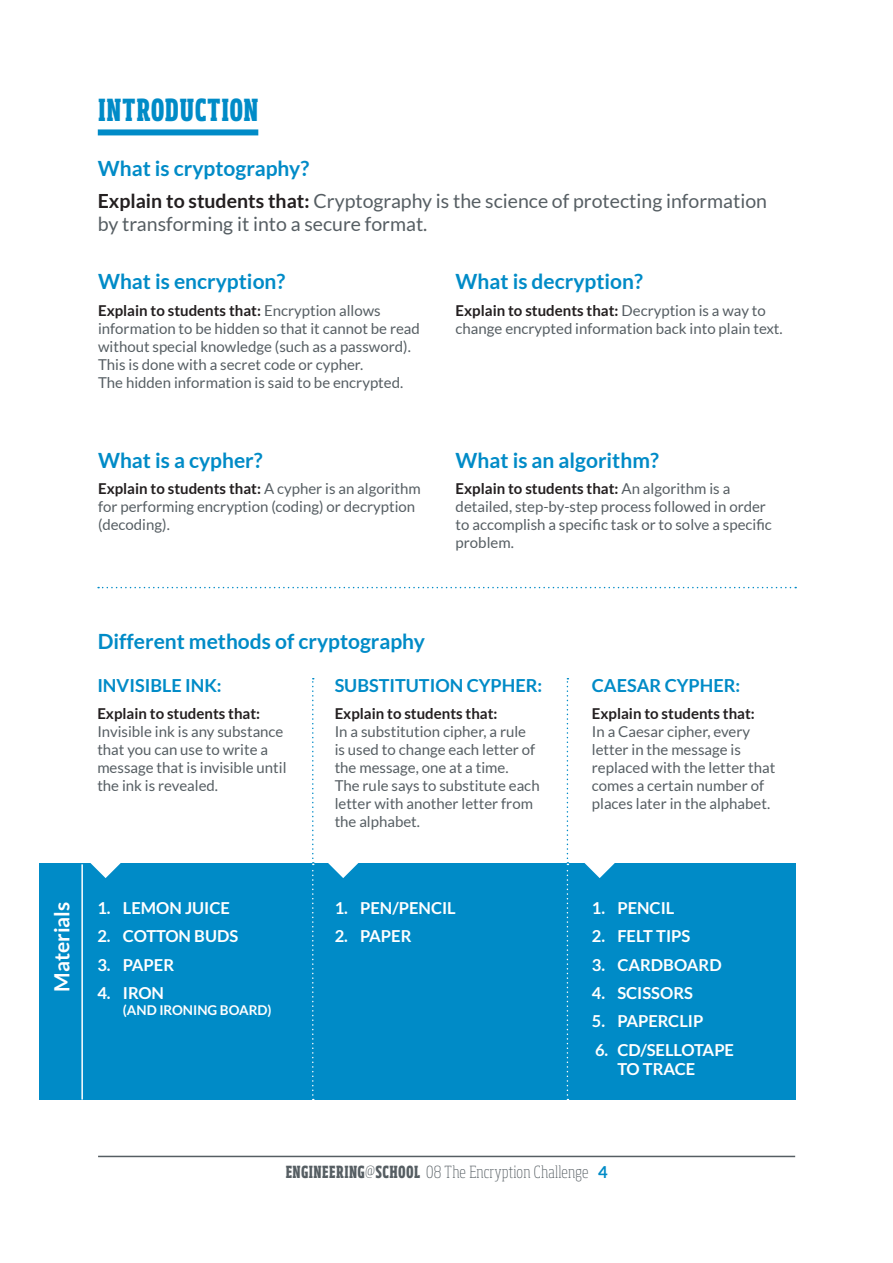
<style>
.page{position:relative;width:893px;height:1263px;background:#fff}
.page>*{position:absolute;margin:0;border:0;box-sizing:border-box;transform-origin:0 0}
.t1{font:800 extra-condensed 30px "Soho Std";letter-spacing:.01em;color:#008bc7}
.t2{font:700 21px "Lato";color:#008bc7}
.t3{font:700 21px "Lato";color:#fff}
.t4{font:19.5px/23.4px "Lato";color:#565e63}
.t5{font:700 18px "Lato";color:#008bc7}
.t6{font:700 16.5px/19.8px "Lato";color:#fff}
.t7{font:200 condensed 16.5px "Soho Std";letter-spacing:.015em;color:#565e63}
.t8{font:15px/18px "Lato";color:#565e63}
.t9{font:700 13.5px "Lato";color:#fff}
.s1{font-weight:700;color:#231f20}
.s2{font-weight:800;font-stretch:extra-condensed}
.s3{font-family:"Lato";font-weight:700;font-stretch:normal;color:#008bc7}
</style>
<div class="page">
<hr style="left:98px;top:1156px;width:697px;height:1px;background:#565e63">
<div style="left:40px;top:864px;width:756px;height:236px;background:#008bc7"></div>
<div style="left:98px;top:129px;width:160px;height:6px;background:#008bc7"></div>
<svg style="left:98px;top:587px;width:698px;height:1px"></svg>
<svg style="left:312px;top:678px;width:2px;height:422px"></svg>
<hr style="left:81px;top:864px;width:2px;height:235px;background:#fff">
<svg style="left:567px;top:678px;width:1px;height:422px"></svg>
<svg style="left:83px;top:863px;width:45px;height:15px"></svg>
<svg style="left:321px;top:863px;width:45px;height:15px"></svg>
<svg style="left:577px;top:863px;width:45px;height:15px"></svg>
<p class="t1" style="left:98px;top:91px;width:162px">INTRODUCTION</p>
<p class="t2" style="left:98px;top:156px;width:213px">What is cryptography?</p>
<p class="t4" style="left:98px;top:189px;width:671px"><span class="s1">Explain to students that:</span> Cryptography is the science of protecting information by transforming it into a secure format.</p>
<p class="t2" style="left:98px;top:269px;width:189px">What is encryption?</p>
<p class="t8" style="left:98px;top:301px;width:323px"><span class="s1">Explain to students that:</span> Encryption allows information to be hidden so that it cannot be read without special knowledge (such as a password).<br>This is done with a secret code or cypher.<br>The hidden information is said to be encrypted.</p>
<p class="t2" style="left:456px;top:269px;width:189px">What is decryption?</p>
<p class="t8" style="left:456px;top:301px;width:329px"><span class="s1">Explain to students that:</span> Decryption is a way to change encrypted information back into plain text.</p>
<p class="t2" style="left:98px;top:448px;width:166px">What is a cypher?</p>
<p class="t8" style="left:98px;top:479px;width:324px"><span class="s1">Explain to students that:</span> A cypher is an algorithm for performing encryption (coding) or decryption (decoding).</p>
<p class="t2" style="left:456px;top:448px;width:205px">What is an algorithm?</p>
<p class="t8" style="left:456px;top:479px;width:318px"><span class="s1">Explain to students that:</span> An algorithm is a detailed, step-by-step process followed in order to accomplish a specific task or to solve a specific problem.</p>
<p class="t2" style="left:98px;top:629px;width:329px">Different methods of cryptography</p>
<p class="t5" style="left:97px;top:676px;width:126px">INVISIBLE INK:</p>
<p class="t8" style="left:97px;top:704px;width:191px"><span class="s1">Explain to students that:<br></span>Invisible ink is any substance that you can use to write a message that is invisible until the ink is revealed.</p>
<p class="t3" style="left:50px;top:992px;width:91px;rotate:-90deg">Materials</p>
<p class="t6" style="left:97px;top:898px;width:134px">1. LEMON JUICE</p>
<p class="t6" style="left:97px;top:926px;width:142px">2. COTTON BUDS</p>
<p class="t6" style="left:97px;top:954px;width:78px">3. PAPER</p>
<p class="t6" style="left:97px;top:983px;width:68px">4. IRON</p>
<p class="t9" style="left:123px;top:1002px;width:150px">(AND IRONING BOARD)</p>
<p class="t5" style="left:335px;top:676px;width:209px">SUBSTITUTION CYPHER:</p>
<p class="t8" style="left:335px;top:704px;width:206px"><span class="s1">Explain to students that:<br></span>In a substitution cipher, a rule is used to change each letter of the message, one at a time.<br>The rule says to substitute each letter with another letter from the alphabet.</p>
<p class="t6" style="left:335px;top:898px;width:123px">1. PEN/PENCIL</p>
<p class="t6" style="left:335px;top:926px;width:78px">2. PAPER</p>
<p class="t5" style="left:592px;top:676px;width:150px">CAESAR CYPHER:</p>
<p class="t8" style="left:592px;top:704px;width:185px"><span class="s1">Explain to students that:<br></span>In a Caesar cipher, every letter in the message is replaced with the letter that comes a certain number of places later in the alphabet.</p>
<p class="t6" style="left:592px;top:898px;width:84px">1. PENCIL</p>
<p class="t6" style="left:592px;top:926px;width:100px">2. FELT TIPS</p>
<p class="t6" style="left:592px;top:954px;width:131px">3. CARDBOARD</p>
<p class="t6" style="left:592px;top:983px;width:103px">4. SCISSORS</p>
<p class="t6" style="left:592px;top:1011px;width:113px">5. PAPERCLIP</p>
<p class="t6" style="left:617px;top:1039px;width:118px;text-indent:-22px">6. CD/SELLOTAPE<br>TO TRACE</p>
<p class="t7" style="left:286px;top:1162px;width:323px"><span class="s2">ENGINEERING</span>@<span class="s2">SCHOOL</span> 08 The Encryption Challenge <span class="s3">4</span></p>
</div>
